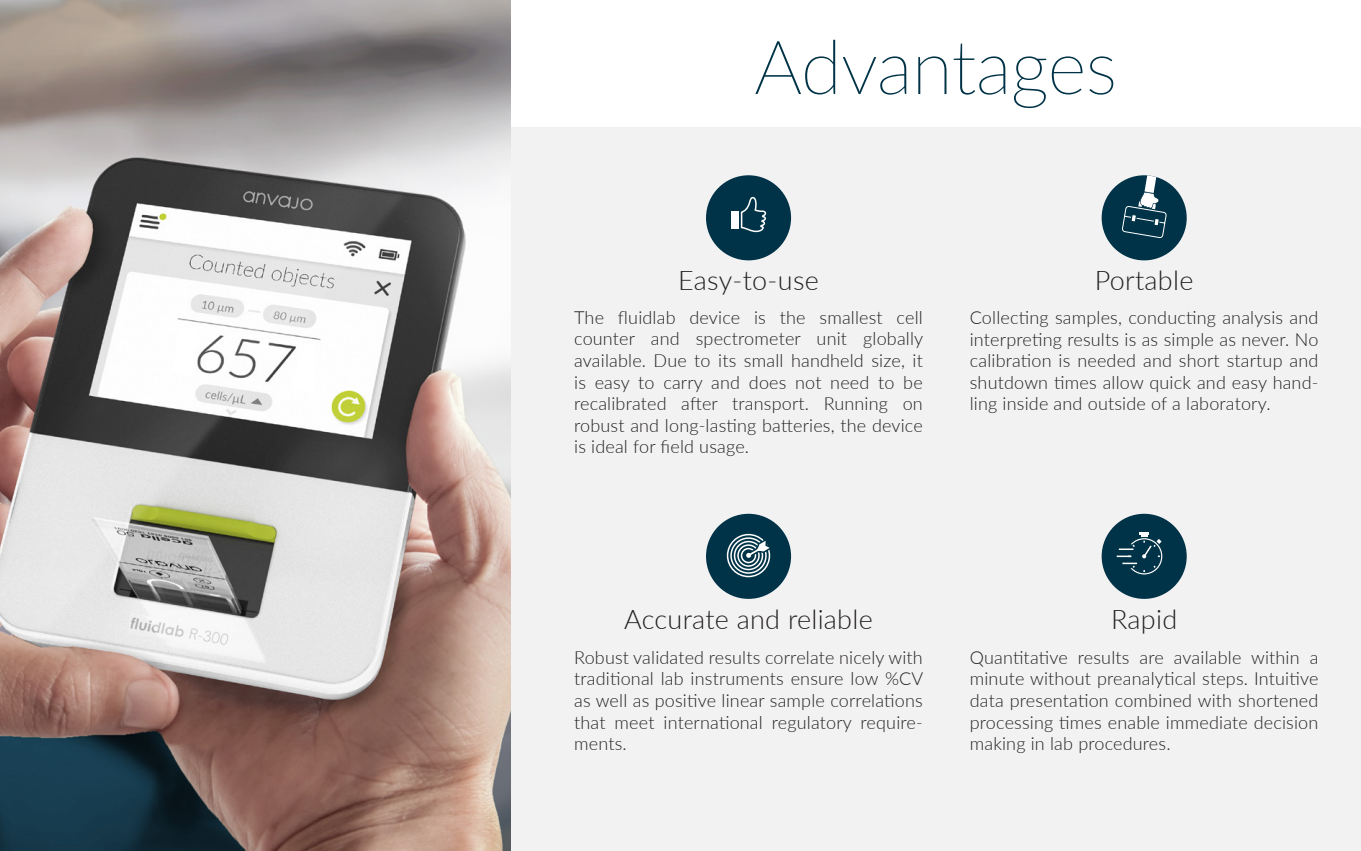
<style>
.page{position:relative;width:1361px;height:851px;background:#fff}
.page>*{position:absolute;margin:0;border:0;box-sizing:border-box;transform-origin:0 0}
.t1{font:100 75px "Lato";letter-spacing:-.01em;color:#003347}
.t2{font:300 27px "Lato";letter-spacing:.01em;color:#231f20}
.t3{font:300 18px/21.6px "Lato";letter-spacing:.01em;color:#231f20;text-align:justify}
</style>
<div class="page">
<div style="left:0;top:128px;width:1361px;height:722px;background:#f2f2f2"></div>
<img style="left:0;top:0;width:510px;height:850px">
<div style="left:706px;top:175px;width:85px;height:85px;background:#003347;border-radius:50%"></div>
<svg style="left:740px;top:196px;width:27px;height:37px"></svg>
<div style="left:731px;top:212px;width:7px;height:17px;background:#fff"></div>
<div style="left:1101px;top:175px;width:85px;height:85px;background:#003347;border-radius:50%"></div>
<svg style="left:1122px;top:175px;width:44px;height:63px"></svg>
<div style="left:706px;top:513px;width:85px;height:85px;background:#003347;border-radius:50%"></div>
<svg style="left:726px;top:533px;width:45px;height:45px"></svg>
<div style="left:1101px;top:513px;width:85px;height:85px;background:#003347;border-radius:50%"></div>
<svg style="left:1116px;top:532px;width:47px;height:43px"></svg>
<p class="t1" style="left:754px;top:16px;width:365px">Advantages</p>
<p class="t2" style="left:678px;top:262px;width:142px">Easy-to-use</p>
<p class="t3" style="left:574px;top:306px;width:350px">The fluidlab device is the smallest cell counter and spectrometer unit globally available. Due to its small handheld size, it is easy to carry and does not need to be recalibrated after transport. Running on robust and long-lasting batteries, the device is ideal for field usage.</p>
<p class="t2" style="left:1095px;top:262px;width:100px">Portable</p>
<p class="t3" style="left:970px;top:306px;width:350px">Collecting samples, conducting analysis and interpreting results is as simple as never. No calibration is needed and short startup and shutdown times allow quick and easy hand&shy;ling inside and outside of a laboratory.</p>
<p class="t2" style="left:624px;top:600px;width:250px">Accurate and reliable</p>
<p class="t3" style="left:574px;top:645px;width:351px">Robust validated results correlate nicely with traditional lab instruments ensure low %CV as well as positive linear sample correlations that meet international regulatory require&shy;ments.</p>
<p class="t3" style="left:970px;top:645px;width:350px">Quantitative results are available within a minute without preanalytical steps. Intuitive data presentation combined with shortened processing times enable immediate decision making in lab procedures.</p>
<p class="t2" style="left:1111px;top:600px;width:68px">Rapid</p>
</div>
